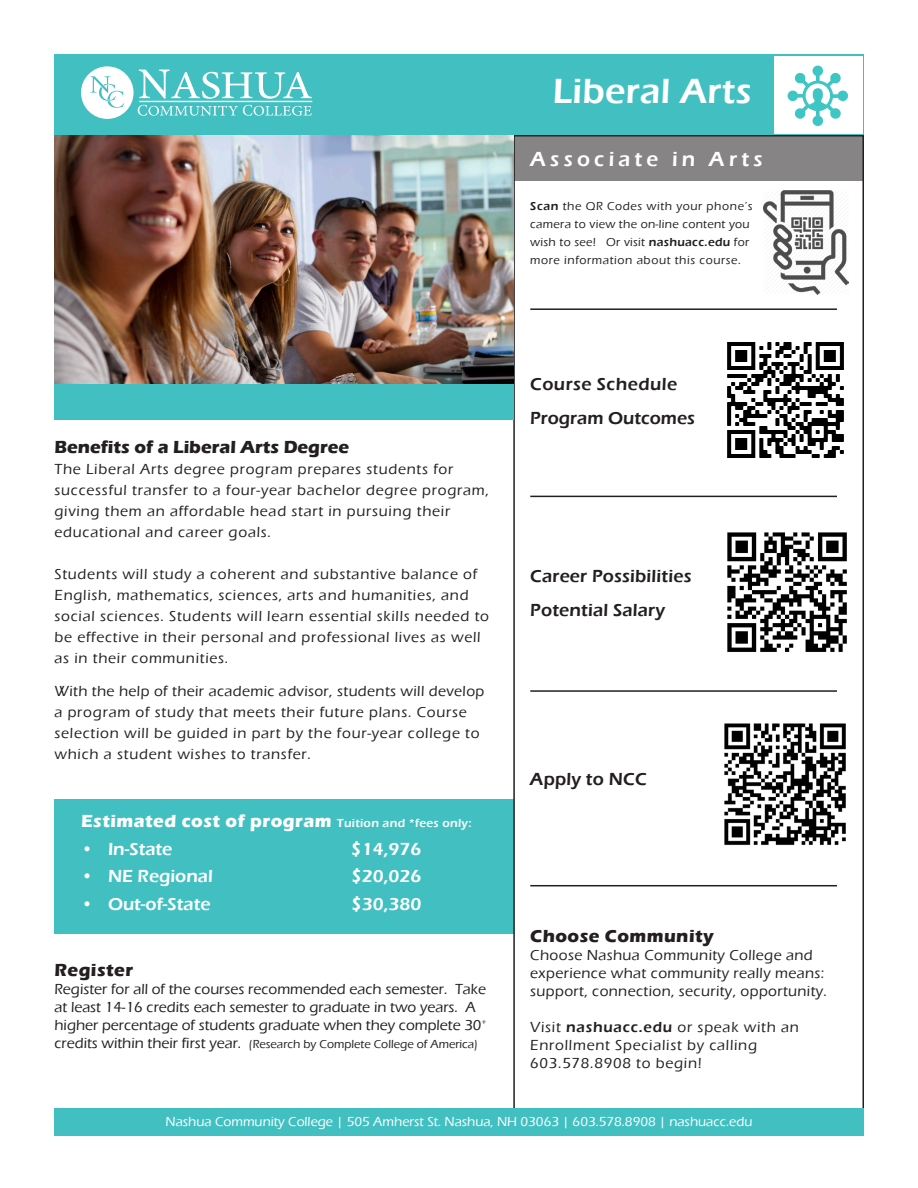
<style>
.page{position:relative;width:918px;height:1188px;background:#fff}
.page>*{position:absolute;margin:0;border:0;box-sizing:border-box;transform-origin:0 0}
.t1{font:600 36px "Eras ITC";letter-spacing:.01em;color:#fff}
.t2{font:600 21px "Eras ITC";letter-spacing:.2em;color:#fff}
.t3{font:600 18px "Eras ITC";letter-spacing:.01em;color:#231f20}
.t4{font:600 18px "Eras ITC";color:#fff}
.t5{font:700 18px "Eras ITC";letter-spacing:.025em;color:#fff}
.t6{font:700 18px "Eras ITC";color:#231f20}
.t7{font:700 18px "Eras ITC";letter-spacing:.025em;color:#231f20}
.t8{font:500 15px/21px "Eras ITC";letter-spacing:.05em;color:#231f20}
.t9{font:500 15px/18px "Eras ITC";color:#231f20}
.t10{font:500 15px/18px "Eras ITC";letter-spacing:.025em;color:#231f20}
.t11{font:500 13.5px "Eras ITC";color:#fff}
.t12{font:500 12px/18px "Eras ITC";letter-spacing:.05em;color:#231f20}
.t13{font:500 12px "Eras ITC";color:#231f20}
.s1{font-weight:600}
.s2{font-weight:600;font-size:12px}
.s3{font-size:15px}
</style>
<div class="page">
<div style="left:54px;top:799px;width:459px;height:135px;background:#42c0c1"></div>
<img style="left:54px;top:135px;width:459px;height:249px">
<div style="left:54px;top:54px;width:810px;height:81px;background:#42c0c1"></div>
<div style="left:774px;top:56px;width:88px;height:77px;background:#fff"></div>
<svg style="left:788px;top:65px;width:60px;height:61px"></svg>
<svg style="left:81px;top:66px;width:231px;height:53px"></svg>
<div style="left:55px;top:1109px;width:809px;height:27px;background:#42c0c1"></div>
<div style="left:514px;top:135px;width:350px;height:46px;background:#868484"></div>
<img style="left:763px;top:191px;width:85px;height:103px">
<hr style="left:530px;top:496px;width:307px;height:1px;background:#231f20">
<hr style="left:530px;top:308px;width:307px;height:2px;background:#231f20">
<hr style="left:530px;top:690px;width:307px;height:2px;background:#231f20">
<hr style="left:530px;top:885px;width:307px;height:1px;background:#231f20">
<img style="left:727px;top:532px;width:120px;height:120px">
<img style="left:727px;top:342px;width:117px;height:116px">
<img style="left:724px;top:723px;width:122px;height:122px">
<div style="left:54px;top:384px;width:459px;height:36px;background:#42c0c1"></div>
<p class="t1" style="left:553px;top:71px;width:200px">Liberal Arts</p>
<p class="t2" style="left:530px;top:147px;width:234px">Associate in Arts</p>
<p class="t12" style="left:530px;top:197px;width:224px"><span class="s1">Scan</span> the QR Codes with your phone’s camera to view the on-line content you wish to see! Or visit <span class="s1">nashuacc.edu</span> for more information about this course.</p>
<p class="t6" style="left:55px;top:436px;width:296px">Benefits of a Liberal Arts Degree</p>
<p class="t8" style="left:55px;top:458px;width:436px">The Liberal Arts degree program prepares students for successful transfer to a four-year bachelor degree program, giving them an affordable head start in pursuing their educational and career goals.</p>
<p class="t8" style="left:55px;top:563px;width:436px">Students will study a coherent and substantive balance of English, mathematics, sciences, arts and humanities, and social sciences. Students will learn essential skills needed to be effective in their personal and professional lives as well as in their communities.</p>
<p class="t8" style="left:55px;top:681px;width:431px">With the help of their academic advisor, students will develop a program of study that meets their future plans. Course selection will be guided in part by the four-year college to which a student wishes to transfer.</p>
<p class="t5" style="left:81px;top:810px;width:392px">Estimated cost of program <span class="s2">Tuition and *fees only:</span></p>
<p class="t4" style="left:81px;top:838px;width:93px">• In-State</p>
<p class="t4" style="left:351px;top:838px;width:72px">$14,976</p>
<p class="t4" style="left:81px;top:866px;width:133px">• NE Regional</p>
<p class="t4" style="left:351px;top:866px;width:72px">$20,026</p>
<p class="t4" style="left:81px;top:894px;width:131px">• Out-of-State</p>
<p class="t4" style="left:351px;top:894px;width:72px">$30,380</p>
<p class="t7" style="left:55px;top:960px;width:80px">Register</p>
<p class="t9" style="left:55px;top:981px;width:434px">Register for all of the courses recommended each semester. Take at least 14-16 credits each semester to graduate in two years. A higher percentage of students graduate when they complete 30<sup>+</sup></p>
<p class="t13" style="left:55px;top:1038px;width:425px"><span class="s3">credits within their first year.</span> (Research by Complete College of America)</p>
<p class="t3" style="left:530px;top:373px;width:148px">Course Schedule</p>
<p class="t3" style="left:530px;top:408px;width:166px">Program Outcomes</p>
<p class="t3" style="left:530px;top:566px;width:163px">Career Possibilities</p>
<p class="t3" style="left:530px;top:599px;width:136px">Potential Salary</p>
<p class="t3" style="left:530px;top:769px;width:118px">Apply to NCC</p>
<p class="t7" style="left:530px;top:925px;width:185px">Choose Community</p>
<p class="t10" style="left:530px;top:946px;width:298px">Choose Nashua Community College and experience what community really means: support, connection, security, opportunity.</p>
<p class="t8" style="left:530px;top:1018px;width:270px;line-height:18px">Visit <span class="s1">nashuacc.edu</span> or speak with an<br>Enrollment Specialist by calling<br>603.578.8908 to begin!</p>
<p class="t11" style="left:166px;top:1114px;width:588px">Nashua Community College | 505 Amherst St. Nashua, NH 03063 | 603.578.8908 | nashuacc.edu</p>
</div>
